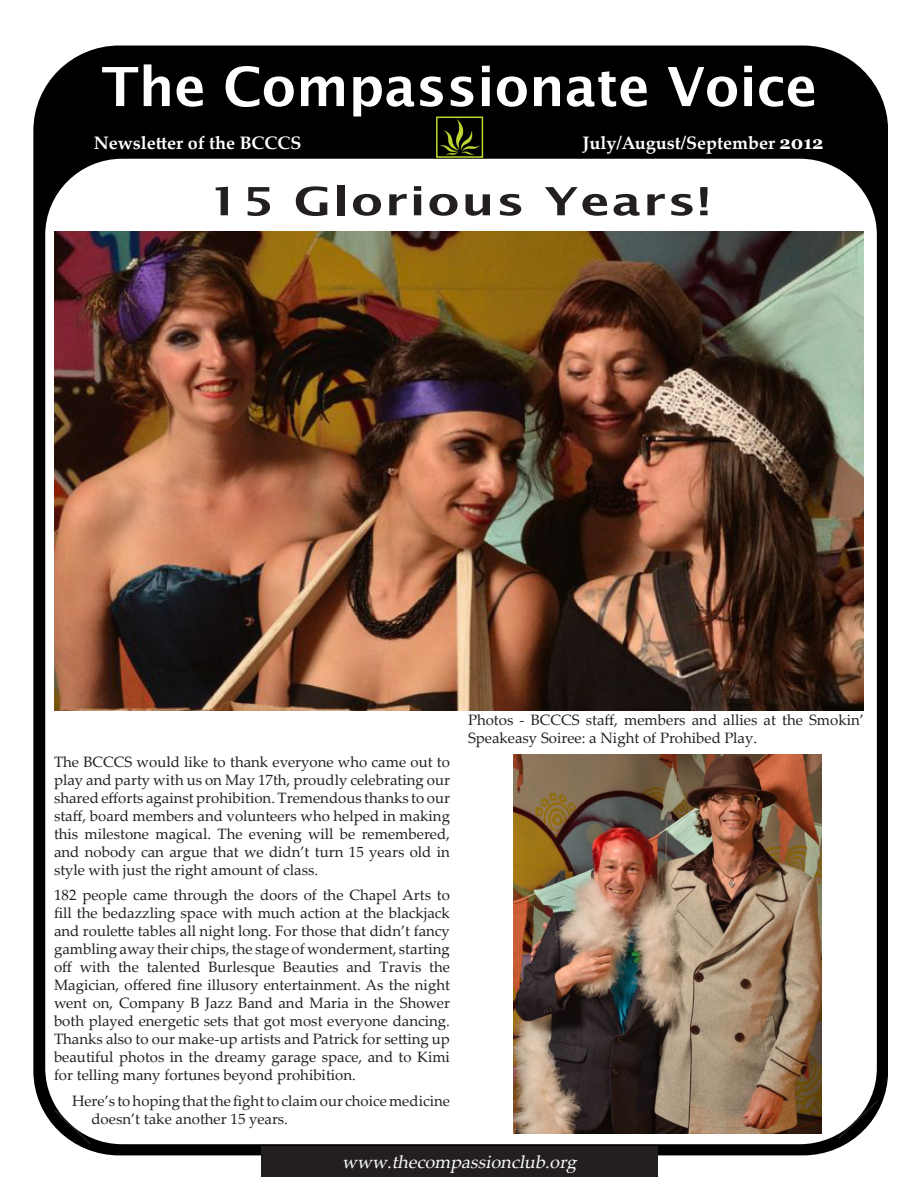
<style>
.page{position:relative;width:918px;height:1188px;background:#fff}
.page>*{position:absolute;margin:0;border:0;box-sizing:border-box;transform-origin:0 0}
.t1{font:600 54px "Lucida Sans";color:#fff}
.t2{font:600 39px "Lucida Sans";letter-spacing:.03em;color:#231f20;scale:1.3 1}
.t3{font:700 18px "Palatino Linotype";color:#fff}
.t4{font:italic 18px "Palatino Linotype";color:#fafafa}
.t5{font:15px/18px "Palatino Linotype";color:#231f20;text-align:justify}
.s1{font-family:"Georgia"}
</style>
<div class="page">
<div style="left:33px;top:46px;width:854px;height:1109px;background:#000;border-radius:85px"></div>
<div style="left:45px;top:159px;width:832px;height:985px;background:#fff;border-radius:77px"></div>
<div style="left:261px;top:1146px;width:396px;height:31px;background:#231f20"></div>
<svg style="left:836px;top:1099px;width:44px;height:42px"></svg>
<img style="left:440px;top:120px;width:40px;height:35px">
<div style="left:436px;top:117px;width:47px;height:41px;border:2px solid #c1d72f"></div>
<svg style="left:52px;top:1108px;width:41px;height:38px"></svg>
<img style="left:513px;top:754px;width:308px;height:380px">
<img style="left:54px;top:232px;width:810px;height:479px">
<p class="t1" style="left:102px;top:56px;width:717px">The Compassionate Voice</p>
<p class="t3" style="left:94px;top:130px;width:209px">Newsletter of the BCCCS</p>
<p class="t3" style="left:583px;top:130px;width:242px">July/August/September <span class="s1">2012</span></p>
<p class="t2" style="left:208px;top:179px;width:388px">15 Glorious Years!</p>
<p class="t5" style="left:54px;top:752px;width:398px">The BCCCS would like to thank everyone who came out to play and party with us on May 17th, proudly celebrating our shared efforts against prohibition. Tremendous thanks to our staff, board members and volunteers who helped in making this milestone magical. The evening will be remembered, and nobody can argue that we didn’t turn 15 years old in style with just the right amount of class.</p>
<p class="t5" style="left:54px;top:886px;width:398px">182 people came through the doors of the Chapel Arts to fill the bedazzling space with much action at the blackjack and roulette tables all night long. For those that didn’t fancy gambling away their chips, the stage of wonderment, starting off with the talented Burlesque Beauties and Travis the Magician, offered fine illusory entertainment. As the night went on, Company B Jazz Band and Maria in the Shower both played energetic sets that got most everyone dancing.<br>Thanks also to our make-up artists and Patrick for setting up beautiful photos in the dreamy garage space, and to Kimi for telling many fortunes beyond prohibition.</p>
<p class="t5" style="left:92px;top:1091px;width:360px;text-indent:-20px">Here’s to hoping that the fight to claim our choice medicine doesn’t take another 15 years.</p>
<p class="t5" style="left:468px;top:711px;width:398px">Photos - BCCCS staff, members and allies at the Smokin’<br>Speakeasy Soiree: a Night of Prohibed Play.</p>
<p class="t4" style="left:342px;top:1149px;width:240px">www.thecompassionclub.org</p>
</div>
